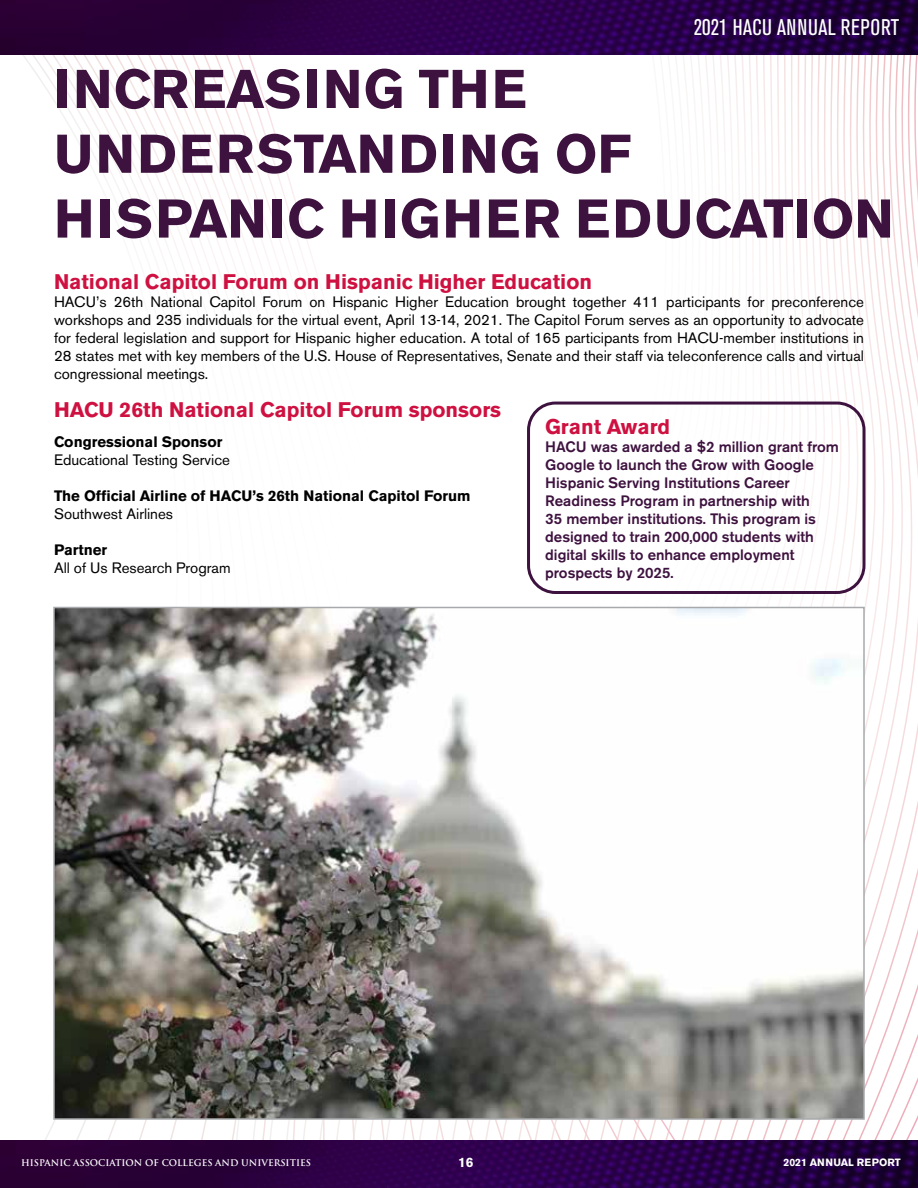
<style>
.page{position:relative;width:918px;height:1188px;background:#fff}
.page>*{position:absolute;margin:0;border:0;box-sizing:border-box;transform-origin:0 0}
.t1{font:700 54px/64.8px "Akzidenz Grotesk BE";letter-spacing:.04em;color:#3e123f}
.t2{font:condensed 22.5px "Akzidenz Grotesk BE";letter-spacing:.02em;color:#fff}
.t3{font:700 21px "Akzidenz Grotesk BE";color:#ce1141}
.t4{font:15px/18px "Akzidenz Grotesk BE";color:#000;text-align:justify}
.t5{font:500 15px/18px "Akzidenz Grotesk BE";color:#3e123f}
.t6{font:700 15px "Akzidenz Grotesk BE";color:#000}
.t7{font:700 13.5px "Akzidenz Grotesk BE";color:#fff}
.t8{font:700 10.5px "Akzidenz Grotesk BE";color:#fff}
.t9{font:700 9px "Trajan Pro";color:#fff}
</style>
<div class="page">
<svg style="left:912px;top:54px;width:6px;height:1087px"></svg>
<svg style="left:902px;top:54px;width:10px;height:1087px"></svg>
<svg style="left:892px;top:54px;width:10px;height:1087px"></svg>
<svg style="left:881px;top:54px;width:11px;height:1087px"></svg>
<svg style="left:871px;top:54px;width:10px;height:1087px"></svg>
<svg style="left:861px;top:54px;width:10px;height:1087px"></svg>
<svg style="left:850px;top:54px;width:11px;height:1087px"></svg>
<svg style="left:829px;top:54px;width:11px;height:1087px"></svg>
<svg style="left:0;top:54px;width:192px;height:1087px"></svg>
<svg style="left:0;top:0;width:918px;height:54px;background:#290043"></svg>
<svg style="left:0;top:1141px;width:918px;height:47px;background:#290042"></svg>
<img style="left:56px;top:610px;width:806px;height:507px">
<div style="left:527px;top:402px;width:338px;height:192px;border:3px solid #3e123f;border-radius:27px"></div>
<h2 class="t2" style="left:694px;top:14px;width:207px">2021 HACU ANNUAL REPORT</h2>
<h1 class="t1" style="left:54px;top:57px;width:841px">INCREASING THE<br>UNDERSTANDING OF<br>HISPANIC HIGHER EDUCATION</h1>
<h3 class="t3" style="left:54px;top:270px;width:540px">National Capitol Forum on Hispanic Higher Education</h3>
<p class="t4" style="left:54px;top:293px;width:812px">HACU’s 26th National Capitol Forum on Hispanic Higher Education brought together 411 participants for preconference workshops and 235 individuals for the virtual event, April 13-14, 2021. The Capitol Forum serves as an opportunity to advocate for federal legislation and support for Hispanic higher education. A total of 165 participants from HACU-member institutions in 28 states met with key members of the U.S. House of Representatives, Senate and their staff via teleconference calls and virtual congressional meetings.</p>
<h3 class="t3" style="left:54px;top:398px;width:449px">HACU 26th National Capitol Forum sponsors</h3>
<p class="t6" style="left:54px;top:433px;width:170px">Congressional Sponsor</p>
<p class="t4" style="left:54px;top:451px;width:177px">Educational Testing Service</p>
<p class="t6" style="left:54px;top:487px;width:418px">The Official Airline of HACU’s 26th National Capitol Forum</p>
<p class="t4" style="left:54px;top:505px;width:121px">Southwest Airlines</p>
<p class="t6" style="left:54px;top:541px;width:55px">Partner</p>
<p class="t4" style="left:54px;top:559px;width:178px">All of Us Research Program</p>
<h3 class="t3" style="left:545px;top:414px;width:127px">Grant Award</h3>
<p class="t5" style="left:545px;top:437px;width:295px">HACU was awarded a $2 million grant from Google to launch the Grow with Google Hispanic Serving Institutions Career Readiness Program in partnership with<br>35 member institutions. This program is designed to train 200,000 students with digital skills to enhance employment prospects by 2025.</p>
<p class="t9" style="left:21px;top:1157px;width:291px">HISPANIC ASSOCIATION OF COLLEGES AND UNIVERSITIES</p>
<p class="t7" style="left:458px;top:1155px;width:17px">16</p>
<p class="t8" style="left:783px;top:1157px;width:119px">2021 ANNUAL REPORT</p>
</div>
